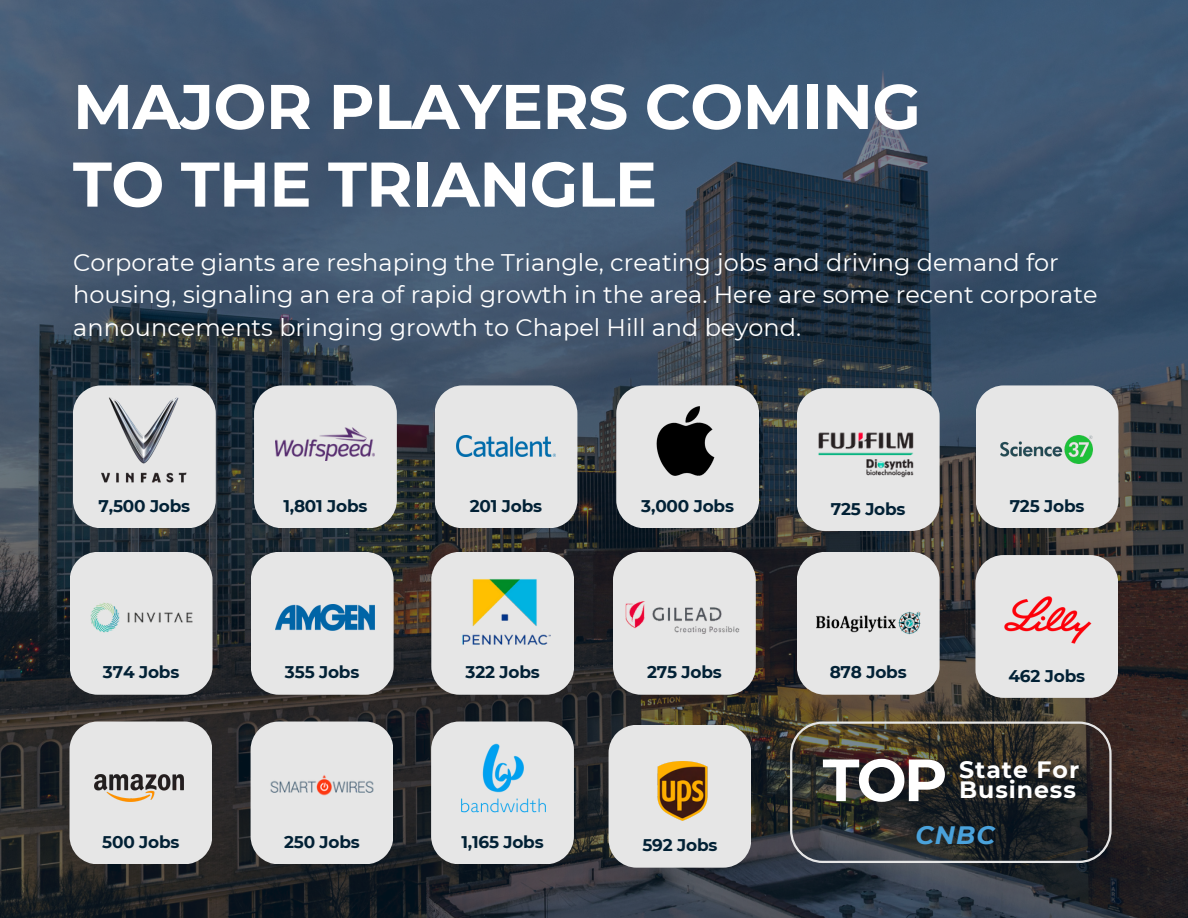
<style>
.page{position:relative;width:1188px;height:918px;background:#fff}
.page>*{position:absolute;margin:0;border:0;box-sizing:border-box;transform-origin:0 0}
.t1{font:700 63px/77.6px "Montserrat";letter-spacing:-.01em;color:#fff}
.t2{font:700 59.4px "Montserrat";color:#fff}
.t3{font:italic 700 25.2px "Montserrat";color:#4aa2db}
.t4{font:24px/32.7px "Montserrat";color:#fff}
.t5{font:700 23.55px/20.2px "Montserrat";letter-spacing:.04em;color:#fff}
.t6{font:700 16.95px "Montserrat";letter-spacing:-.01em;color:#022135}
</style>
<div class="page">
<img style="left:0;top:0;width:1188px;height:918px">
<div style="left:73px;top:385px;width:143px;height:143px;background:#e6e6e6"></div>
<img style="left:101px;top:397px;width:86px;height:86px">
<div style="left:254px;top:385px;width:143px;height:143px;background:#e6e6e6"></div>
<img style="left:276px;top:427px;width:99px;height:33px">
<div style="left:435px;top:385px;width:142px;height:143px;background:#e6e6e6"></div>
<img style="left:456px;top:435px;width:99px;height:22px">
<div style="left:616px;top:385px;width:143px;height:143px;background:#e6e6e6"></div>
<img style="left:652px;top:401px;width:71px;height:78px">
<div style="left:797px;top:388px;width:143px;height:143px;background:#e6e6e6"></div>
<img style="left:819px;top:427px;width:94px;height:52px">
<div style="left:70px;top:552px;width:143px;height:143px;background:#e6e6e6"></div>
<div style="left:251px;top:552px;width:143px;height:143px;background:#e6e6e6"></div>
<svg style="left:431px;top:552px;width:143px;height:143px;background:#dbdbdb"></svg>
<div style="left:613px;top:552px;width:143px;height:143px;background:#e6e6e6"></div>
<div style="left:976px;top:385px;width:142px;height:143px;background:#e6e6e6"></div>
<img style="left:82px;top:594px;width:118px;height:47px">
<img style="left:276px;top:605px;width:99px;height:25px">
<img style="left:461px;top:568px;width:89px;height:89px">
<img style="left:626px;top:602px;width:113px;height:31px">
<img style="left:1001px;top:435px;width:92px;height:28px">
<div style="left:70px;top:722px;width:142px;height:142px;background:#e6e6e6"></div>
<div style="left:251px;top:722px;width:142px;height:142px;background:#e6e6e6"></div>
<svg style="left:431px;top:722px;width:143px;height:142px;background:#dbdbdb"></svg>
<div style="left:797px;top:552px;width:143px;height:143px;background:#e6e6e6"></div>
<div style="left:975px;top:555px;width:143px;height:143px;background:#e6e6e6"></div>
<img style="left:95px;top:774px;width:89px;height:27px">
<img style="left:260px;top:768px;width:124px;height:35px">
<img style="left:454px;top:736px;width:98px;height:82px">
<img style="left:812px;top:603px;width:113px;height:40px">
<img style="left:1002px;top:594px;width:91px;height:52px">
<div style="left:609px;top:725px;width:142px;height:143px;background:#e6e6e6"></div>
<img style="left:634px;top:761px;width:96px;height:61px">
<svg style="left:790px;top:722px;width:322px;height:141px;background:#343330"></svg>
<p class="t1" style="left:73px;top:68px;width:849px">MAJOR PLAYERS COMING<br>TO THE TRIANGLE</p>
<p class="t4" style="left:73px;top:246px;width:1026px">Corporate giants are reshaping the Triangle, creating jobs and driving demand for housing, signaling an era of rapid growth in the area. Here are some recent corporate announcements bringing growth to Chapel Hill and beyond.</p>
<p class="t6" style="left:98px;top:496px;width:93px">7,500 Jobs</p>
<p class="t6" style="left:283px;top:496px;width:86px">1,801 Jobs</p>
<p class="t6" style="left:470px;top:496px;width:74px">201 Jobs</p>
<p class="t6" style="left:641px;top:496px;width:94px">3,000 Jobs</p>
<p class="t6" style="left:831px;top:498px;width:76px">725 Jobs</p>
<p class="t6" style="left:1010px;top:496px;width:76px">725 Jobs</p>
<p class="t6" style="left:103px;top:662px;width:78px">374 Jobs</p>
<p class="t6" style="left:285px;top:662px;width:76px">355 Jobs</p>
<p class="t6" style="left:466px;top:662px;width:76px">322 Jobs</p>
<p class="t6" style="left:647px;top:662px;width:76px">275 Jobs</p>
<p class="t6" style="left:102px;top:832px;width:79px">500 Jobs</p>
<p class="t6" style="left:284px;top:832px;width:77px">250 Jobs</p>
<p class="t6" style="left:461px;top:832px;width:84px">1,165 Jobs</p>
<p class="t6" style="left:642px;top:835px;width:77px">592 Jobs</p>
<p class="t6" style="left:830px;top:662px;width:79px">878 Jobs</p>
<p class="t6" style="left:1009px;top:665px;width:78px">462 Jobs</p>
<p class="t2" style="left:823px;top:744px;width:126px">TOP</p>
<p class="t5" style="left:959px;top:760px;width:121px">State For<br>Business</p>
<p class="t3" style="left:916px;top:820px;width:81px">CNBC</p>
</div>
